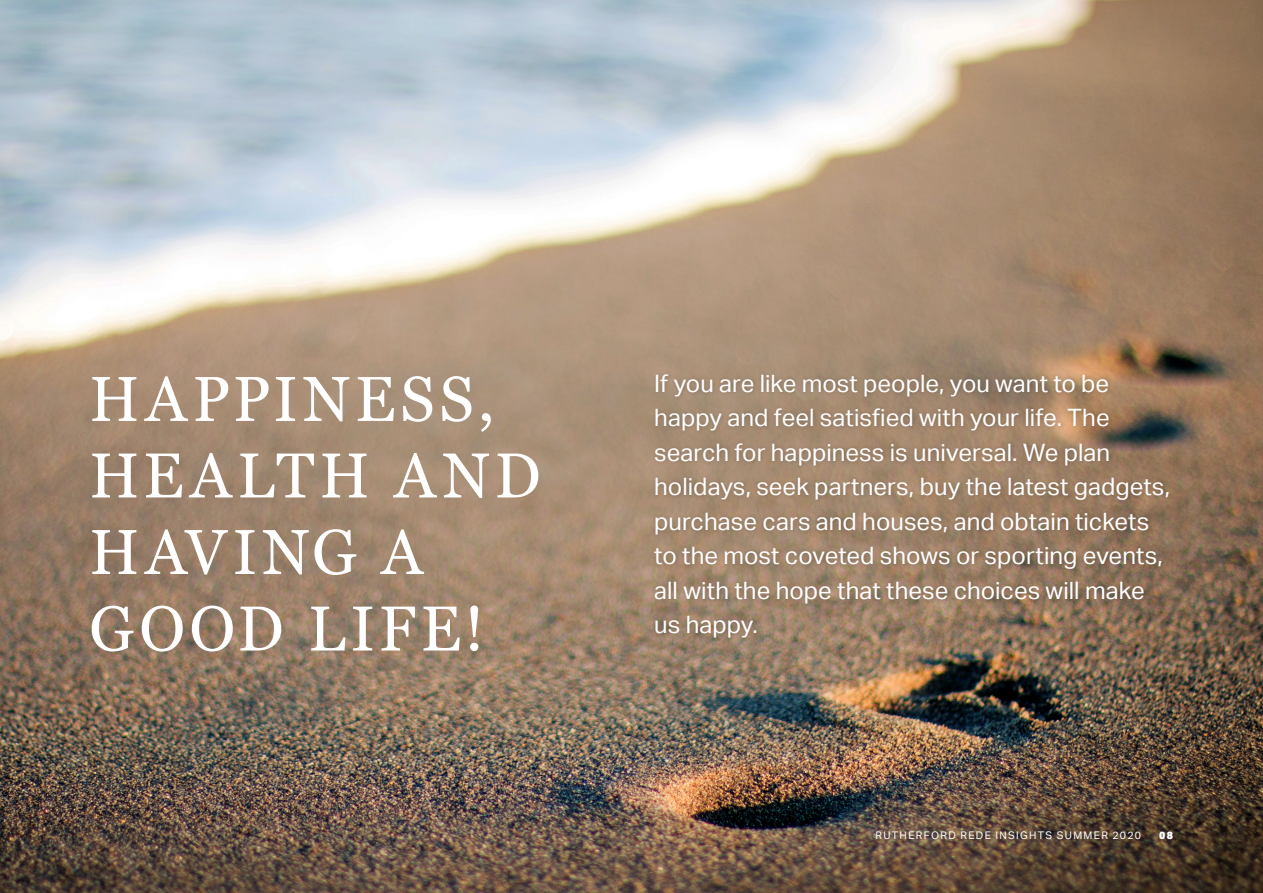
<style>
.page{position:relative;width:1263px;height:893px;background:#fff}
.page>*{position:absolute;margin:0;border:0;box-sizing:border-box;transform-origin:0 0}
.t1{font:63.3px/76.5px "Georgia";letter-spacing:.085em;color:#fff}
.t2{font:24px/34.5px "Aktiv Grotesk";color:#fff}
.t3{font:10.5px "Aktiv Grotesk";letter-spacing:.13em;color:#fff}
.t4{font:900 10.5px "Aktiv Grotesk";color:#fff}
</style>
<div class="page">
<img style="left:0;top:0;width:1263px;height:893px">
<div style="left:651px;top:371px;width:522px;height:272px;background:#000;opacity:.2"></div>
<h1 class="t1" style="left:89px;top:358px;width:453px">HAPPINESS,<br>HEALTH AND<br>HAVING A<br>GOOD LIFE!</h1>
<p class="t2" style="left:654px;top:366px;width:517px">If you are like most people, you want to be happy and feel satisfied with your life. The search for happiness is universal. We plan holidays, seek partners, buy the latest gadgets, purchase cars and houses, and obtain tickets to the most coveted shows or sporting events, all with the hope that these choices will make us happy.</p>
<p class="t3" style="left:875px;top:829px;width:267px">RUTHERFORD REDE INSIGHTS SUMMER 2020</p>
<p class="t4" style="left:1159px;top:828px;width:15px">08</p>
</div>
